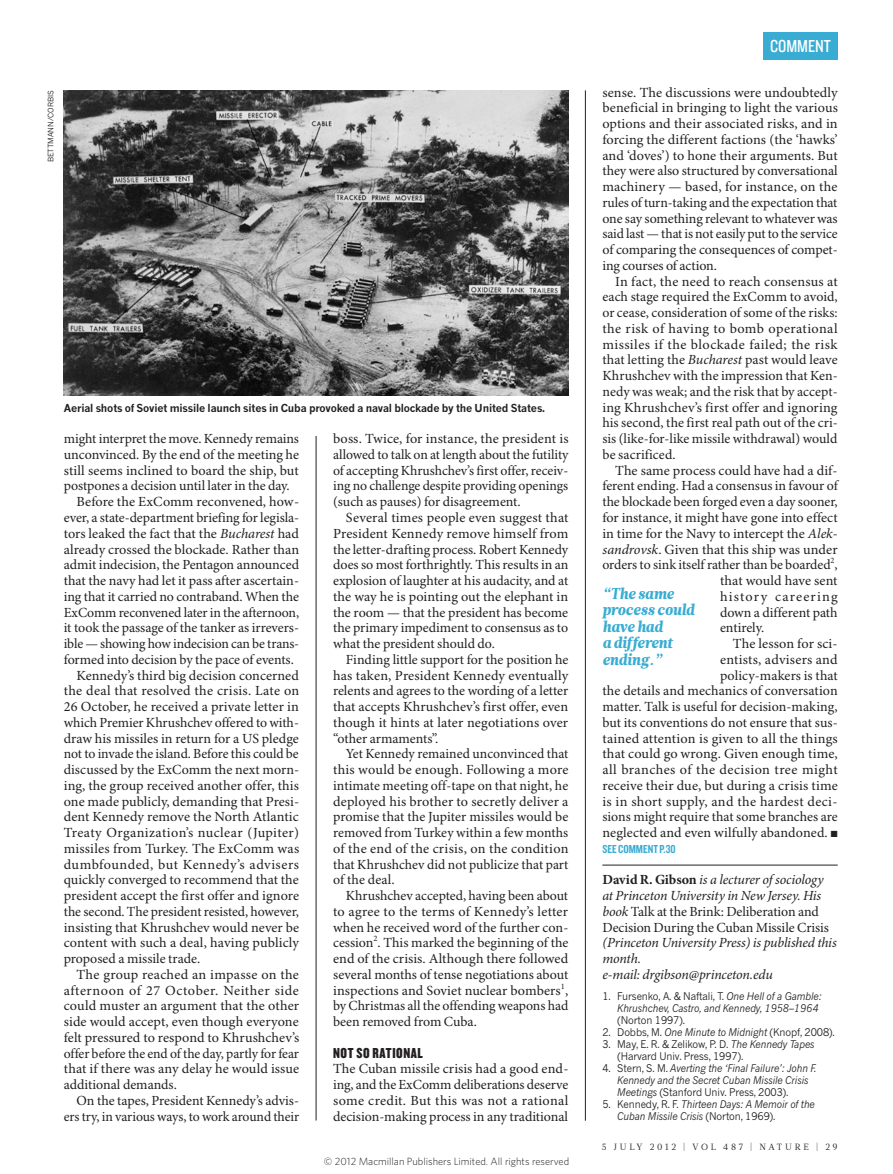
<style>
.page{position:relative;width:893px;height:1174px;background:#fff}
.page>*{position:absolute;margin:0;border:0;box-sizing:border-box;transform-origin:0 0}
.t1{font:18px "Knockout 29 Junior Ltweight";color:#fff}
.PULL_QUOTE{font:italic 900 15.75px/16.5px "Glosa Math";letter-spacing:-.015em;color:#38acd2;scale:.95 1}
.CROSSHEAD{font:15px "Knockout 69 Full Liteweight";letter-spacing:.04em;color:#231f20}
.BODY_INDENT{font:13.95px/15.8px "Minion Pro";color:#231f20;text-align:justify}
.BODY_1ST_PARA{font:13.95px/15.8px "Minion Pro";letter-spacing:-.005em;color:#231f20;text-align:justify}
.AUTHOR_DETAILS{font:italic 13.95px/15.8px "Minion Pro";letter-spacing:-.01em;color:#231f20}
.EMAIL{font:italic 13.95px "Minion Pro";letter-spacing:-.01em;color:#231f20}
.BODY_INDENT-2{font:13.95px "Minion Pro";letter-spacing:.08em;color:#231f20}
.BODY_INDENT-3{font:12px "Knockout 49 Liteweight 2";color:#38acd2}
.PIC_CAPTION{font:700 10.8px "News Gothic MTOT";letter-spacing:-.015em;color:#231f20}
.REFS{font:italic 10.5px/12px "News Gothic MTOT";letter-spacing:-.01em;color:#231f20;scale:.95 1}
.REFS-2{font:10.5px/12px "News Gothic MTOT";letter-spacing:-.01em;color:#231f20;scale:.95 1}
.t2{font:300 10.5px "Whitney";color:#231f20}
.t3{font:9px "Glosa Math";letter-spacing:.3em;color:#231f20}
.PIC_CREDIT{font:7.5px "News Gothic MTOT";color:#231f20}
.s1{font-style:italic}
.s2{font-weight:700;font-style:normal}
.s3{font-style:normal}
</style>
<div class="page">
<hr style="left:602px;top:864px;width:236px;height:1px;background:#231f20">
<img style="left:64px;top:90px;width:504px;height:306px">
<div style="left:763px;top:32px;width:75px;height:27px;background:#38acd2"></div>
<hr style="left:585px;top:90px;width:1px;height:1030px;background:#231f20">
<hr style="left:316px;top:436px;width:1px;height:684px;background:#231f20">
<p class="PIC_CREDIT" style="left:46px;top:162px;width:73px;rotate:-90deg">BETTMANN/CORBIS</p>
<p class="PIC_CAPTION" style="left:64px;top:401px;width:483px">Aerial shots of Soviet missile launch sites in Cuba provoked a naval blockade by the United States.</p>
<p class="BODY_INDENT" style="left:64px;top:431px;width:237px">might interpret the move. Kennedy remains unconvinced. By the end of the meeting he still seems inclined to board the ship, but postpones a decision until later in the day.</p>
<p class="BODY_INDENT" style="left:64px;top:494px;width:237px;text-indent:13px">Before the ExComm reconvened, how&shy;ever, a state-department briefing for legisla&shy;tors leaked the fact that the <span class="s1">Bucharest</span> had already crossed the blockade. Rather than admit indecision, the Pentagon announced that the navy had let it pass after ascertain&shy;ing that it carried no contraband. When the ExComm reconvened later in the afternoon, it took the passage of the tanker as irrevers&shy;ible — showing how indecision can be trans&shy;formed into decision by the pace of events.</p>
<p class="BODY_INDENT" style="left:64px;top:668px;width:237px;text-indent:13px">Kennedy’s third big decision concerned the deal that resolved the crisis. Late on 26 October, he received a private letter in which Premier Khrushchev offered to with&shy;draw his missiles in return for a US pledge not to invade the island. Before this could be discussed by the ExComm the next morn&shy;ing, the group received another offer, this one made publicly, demanding that Presi&shy;dent Kennedy remove the North Atlantic Treaty Organization’s nuclear (Jupiter) missiles from Turkey. The ExComm was dumbfounded, but Kennedy’s advisers quickly converged to recommend that the president accept the first offer and ignore the second. The president resisted, however, insisting that Khrushchev would never be content with such a deal, having publicly proposed a missile trade.</p>
<p class="BODY_INDENT" style="left:64px;top:967px;width:237px;text-indent:13px">The group reached an impasse on the afternoon of 27 October. Neither side could muster an argument that the other side would accept, even though everyone felt pressured to respond to Khrushchev’s offer before the end of the day, partly for fear that if there was any delay he would issue additional demands.</p>
<p class="BODY_INDENT" style="left:64px;top:1093px;width:237px;text-align:right">On the tapes, President Kennedy’s advis&shy;ers try, in various ways, to work around their</p>
<p class="BODY_INDENT" style="left:333px;top:431px;width:237px">boss. Twice, for instance, the president is allowed to talk on at length about the futility of accepting Khrushchev’s first offer, receiv&shy;ing no challenge despite providing openings (such as pauses) for disagreement.</p>
<p class="BODY_INDENT" style="left:333px;top:510px;width:237px;text-indent:13px">Several times people even suggest that President Kennedy remove himself from the letter-drafting process. Robert Kennedy does so most forthrightly. This results in an explosion of laughter at his audacity, and at the way he is pointing out the elephant in the room — that the president has become the primary impediment to consensus as to what the president should do.</p>
<p class="BODY_INDENT" style="left:333px;top:652px;width:237px;text-indent:13px">Finding little support for the position he has taken, President Kennedy eventually relents and agrees to the wording of a letter that accepts Khrushchev’s first offer, even though it hints at later negotiations over “other armaments”.</p>
<p class="BODY_INDENT" style="left:333px;top:746px;width:237px;text-indent:13px">Yet Kennedy remained unconvinced that this would be enough. Following a more intimate meeting off-tape on that night, he deployed his brother to secretly deliver a promise that the Jupiter missiles would be removed from Turkey within a few months of the end of the crisis, on the condition that Khrushchev did not publicize that part of the deal.</p>
<p class="BODY_INDENT" style="left:333px;top:888px;width:237px;text-indent:13px">Khrushchev accepted, having been about to agree to the terms of Kennedy’s letter when he received word of the further con&shy;cession<sup>2</sup>. This marked the beginning of the end of the crisis. Although there followed several months of tense negotiations about inspections and Soviet nuclear bombers<sup>1</sup>, by Christmas all the offending weapons had been removed from Cuba.</p>
<p class="CROSSHEAD" style="left:333px;top:1043px;width:91px">NOT SO RATIONAL</p>
<p class="BODY_1ST_PARA" style="left:333px;top:1061px;width:237px">The Cuban missile crisis had a good end&shy;ing, and the ExComm deliberations deserve some credit. But this was not a rational decision-making process in any traditional</p>
<p class="t2" style="left:324px;top:1154px;width:247px">© 2012 Macmillan Publishers Limited. All rights reserved</p>
<p class="t1" style="left:770px;top:34px;width:62px">COMMENT</p>
<p class="BODY_1ST_PARA" style="left:602px;top:85px;width:237px">sense. The discussions were undoubtedly beneficial in bringing to light the various options and their associated risks, and in forcing the different factions (the ‘hawks’ and ‘doves’) to hone their arguments. But they were also structured by conversational machinery — based, for instance, on the rules of turn-taking and the expectation that one say something relevant to whatever was said last — that is not easily put to the service of comparing the consequences of compet&shy;ing courses of action.</p>
<p class="BODY_INDENT" style="left:602px;top:274px;width:237px;text-indent:13px">In fact, the need to reach consensus at each stage required the ExComm to avoid, or cease, consideration of some of the risks: the risk of having to bomb operational missiles if the blockade failed; the risk that letting the <span class="s1">Bucharest</span> past would leave Khrushchev with the impression that Ken&shy;nedy was weak; and the risk that by accept&shy;ing Khrushchev’s first offer and ignoring his second, the first real path out of the cri&shy;sis (like-for-like missile withdrawal) would be sacrificed.</p>
<p class="BODY_INDENT" style="left:615px;top:463px;width:224px">The same process could have had a dif-</p>
<p class="BODY_INDENT" style="left:602px;top:479px;width:237px">ferent ending. Had a consensus in favour of</p>
<p class="BODY_INDENT" style="left:602px;top:494px;width:237px">the blockade been forged even a day sooner,</p>
<p class="BODY_INDENT" style="left:602px;top:510px;width:237px">for instance, it might have gone into effect</p>
<p class="BODY_INDENT" style="left:602px;top:526px;width:237px">in time for the Navy to intercept the <span class="s1">Alek-</span></p>
<p class="BODY_INDENT" style="left:602px;top:542px;width:237px"><span class="s1">sandrovsk</span>. Given that this ship was under</p>
<p class="BODY_INDENT" style="left:602px;top:557px;width:237px">orders to sink itself rather than be boarded<sup>2</sup>,</p>
<p class="BODY_INDENT" style="left:720px;top:573px;width:119px">that would have sent</p>
<p class="BODY_INDENT-2" style="left:720px;top:588px;width:119px">history careering</p>
<p class="BODY_INDENT" style="left:720px;top:605px;width:119px">down a different path</p>
<p class="BODY_INDENT" style="left:720px;top:620px;width:46px">entirely.</p>
<p class="BODY_INDENT" style="left:602px;top:636px;width:237px;text-align:right">The lesson for sci-<br>entists, advisers and<br>policy-makers is that<br>the details and mechanics of conversation matter. Talk is useful for decision-making, but its conventions do not ensure that sus&shy;tained attention is given to all the things that could go wrong. Given enough time, all branches of the decision tree might receive their due, but during a crisis time is in short supply, and the hardest deci&shy;sions might require that some branches are neglected and even wilfully abandoned. ■</p>
<p class="BODY_INDENT-3" style="left:602px;top:841px;width:75px">SEE COMMENT P.30</p>
<p class="AUTHOR_DETAILS" style="left:602px;top:872px;width:236px"><span class="s2">David R. Gibson</span> is a lecturer of sociology at Princeton University in New Jersey. His book <span class="s3">Talk at the Brink: Deliberation and Decision During the Cuban Missile Crisis </span>(Princeton University Press) is published this month.</p>
<p class="EMAIL" style="left:602px;top:966px;width:172px">e-mail: drgibson@princeton.edu</p>
<p class="REFS" style="left:617px;top:990px;width:217px;text-indent:-15px"><span class="s3">1. Fursenko, A. &amp; Naftali, T.</span> One Hell of a Gamble:<br>Khrushchev, Castro, and Kennedy, 1958–1964 <span class="s3">(Norton 1997).</span></p>
<p class="REFS-2" style="left:602px;top:1026px;width:246px">2. Dobbs, M. <span class="s1">One Minute to Midnight</span> (Knopf, 2008).</p>
<p class="REFS-2" style="left:617px;top:1038px;width:209px;text-indent:-15px">3. May, E. R. &amp; Zelikow, P. D. <span class="s1">The Kennedy Tapes </span>(Harvard Univ. Press, 1997).</p>
<p class="REFS" style="left:617px;top:1062px;width:211px;text-indent:-15px"><span class="s3">4. Stern, S. M.</span> Averting the ‘Final Failure’: John F.<br>Kennedy and the Secret Cuban Missile Crisis<br>Meetings <span class="s3">(Stanford Univ. Press, 2003).</span></p>
<p class="REFS" style="left:617px;top:1098px;width:210px;text-indent:-15px"><span class="s3">5. Kennedy, R. F.</span> Thirteen Days: A Memoir of the<br>Cuban Missile Crisis <span class="s3">(Norton, 1969).</span></p>
<p class="PULL_QUOTE" style="left:602px;top:585px;width:99px">“The same process could have had<br>a different ending.”</p>
<p class="t3" style="left:602px;top:1141px;width:237px">5 JULY 2012 | VOL 487 | NATURE | 29</p>
</div>
